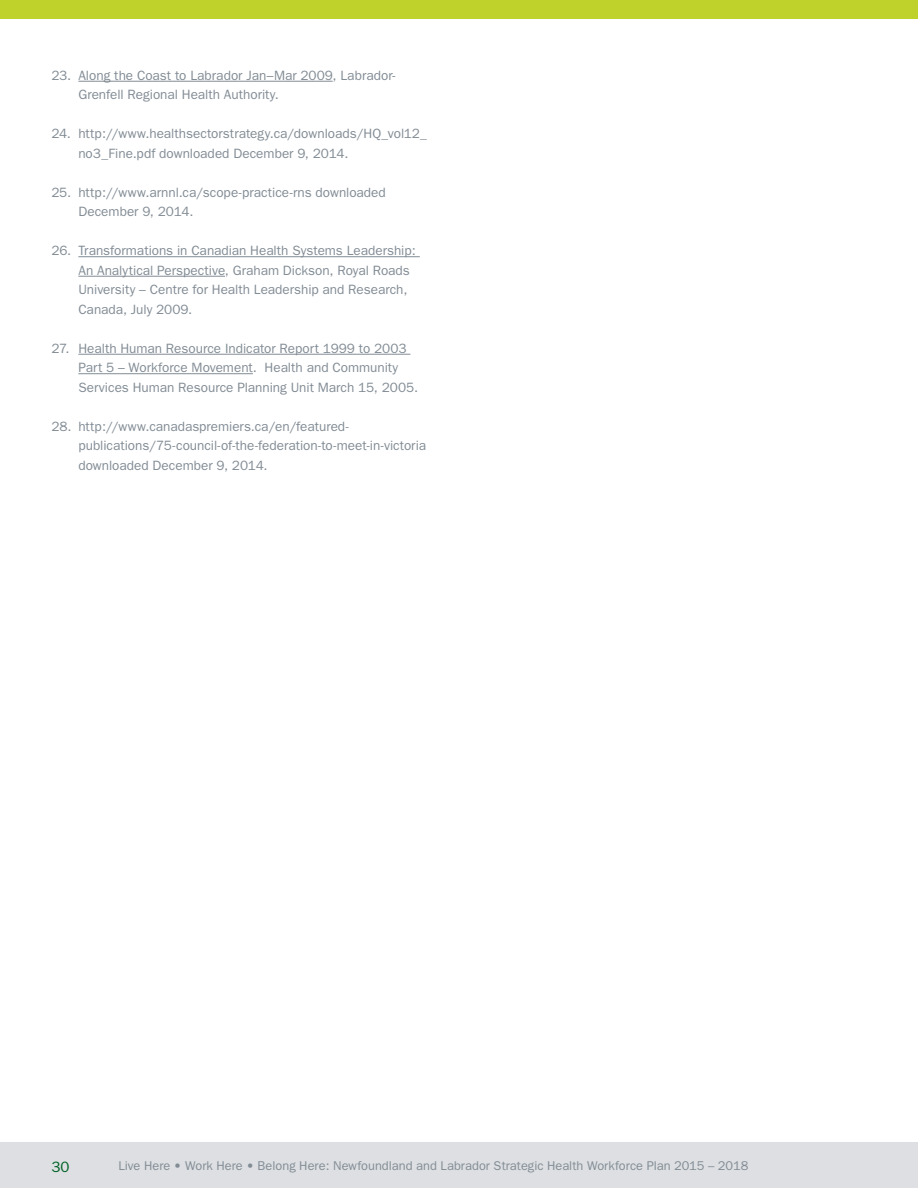
<style>
.page{position:relative;width:918px;height:1188px;background:#fff}
.page>*{position:absolute;margin:0;border:0;box-sizing:border-box;transform-origin:0 0}
.t1{font:15px "Franklin Gothic";color:#006225}
.t2{font:13.5px/19.5px "Franklin Gothic";color:#828c95}
.t3{font:12.75px "Franklin Gothic";color:#828c95}
</style>
<div class="page">
<div style="left:0;top:0;width:918px;height:19px;background:#bfd22b"></div>
<hr style="left:78px;top:81px;width:255px;height:1px;background:#828c95">
<hr style="left:78px;top:256px;width:342px;height:1px;background:#828c95">
<hr style="left:78px;top:276px;width:147px;height:1px;background:#828c95">
<hr style="left:78px;top:354px;width:332px;height:1px;background:#828c95">
<hr style="left:78px;top:373px;width:175px;height:1px;background:#828c95">
<div style="left:0;top:1142px;width:918px;height:46px;background:#dddfe2"></div>
<p class="t2" style="left:78px;top:66px;width:319px;text-indent:-27px">23. Along the Coast to Labrador Jan–Mar 2009, Labrador-<br>Grenfell Regional Health Authority.</p>
<p class="t2" style="left:78px;top:124px;width:350px;text-indent:-27px">24. http://www.healthsectorstrategy.ca/downloads/HQ_vol12_ no3_Fine.pdf downloaded December 9, 2014.</p>
<p class="t2" style="left:78px;top:183px;width:309px;text-indent:-27px">25. http://www.arnnl.ca/scope-practice-rns downloaded<br>December 9, 2014.</p>
<p class="t2" style="left:78px;top:241px;width:339px;text-indent:-27px">26. Transformations in Canadian Health Systems Leadership:<br>An Analytical Perspective, Graham Dickson, Royal Roads University – Centre for Health Leadership and Research, Canada, July 2009.</p>
<p class="t2" style="left:78px;top:339px;width:341px;text-indent:-27px">27. Health Human Resource Indicator Report 1999 to 2003<br>Part 5 – Workforce Movement. Health and Community<br>Services Human Resource Planning Unit March 15, 2005.</p>
<p class="t2" style="left:78px;top:417px;width:349px;text-indent:-27px">28. http://www.canadaspremiers.ca/en/featured&shy;publications/75-council-of-the-federation-to-meet-in-victoria downloaded December 9, 2014.</p>
<p class="t1" style="left:51px;top:1158px;width:20px">30</p>
<p class="t3" style="left:118px;top:1159px;width:631px">Live Here • Work Here • Belong Here: Newfoundland and Labrador Strategic Health Workforce Plan 2015 – 2018</p>
</div>
